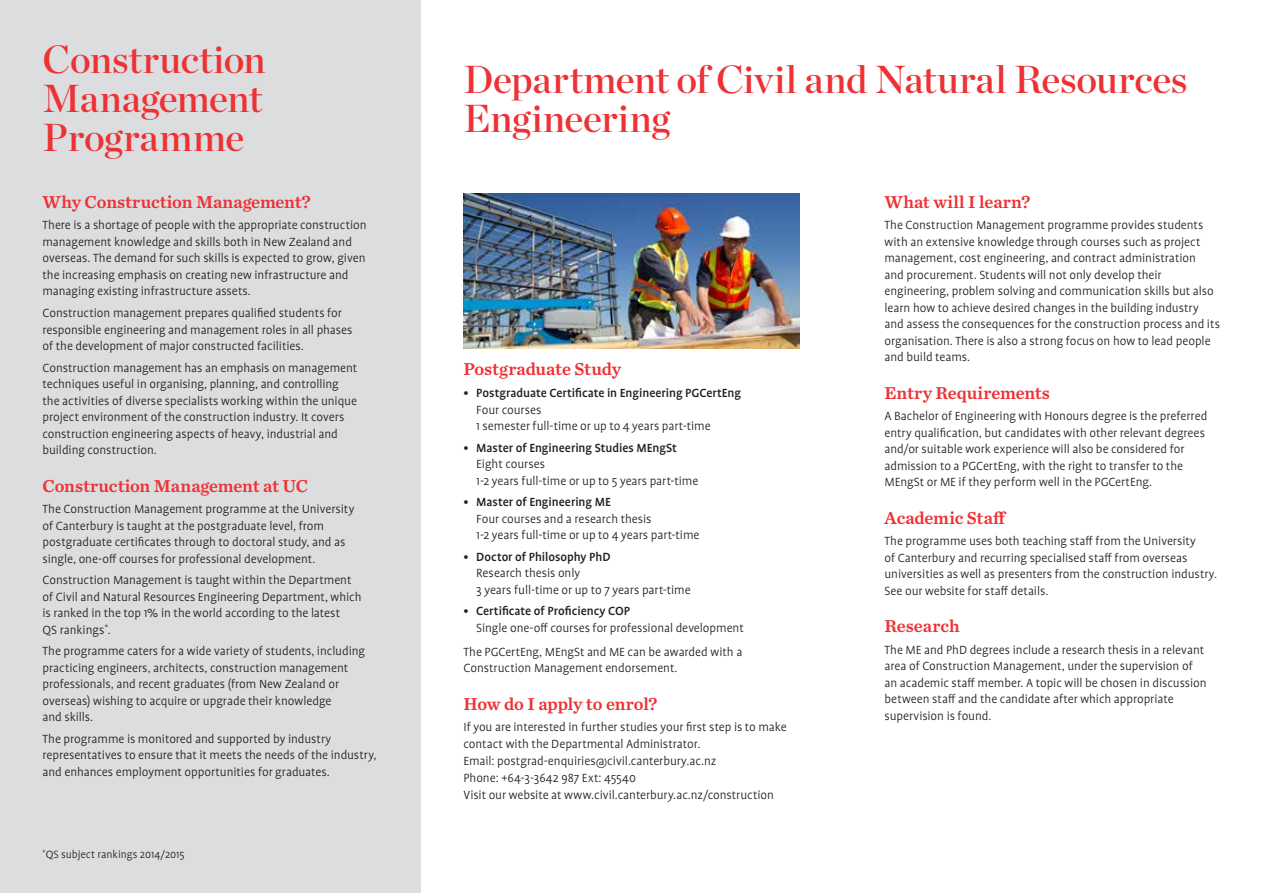
<style>
.page{position:relative;width:1263px;height:893px;background:#fff}
.page>*{position:absolute;margin:0;border:0;box-sizing:border-box;transform-origin:0 0}
.t1{font:39px/39px "Chronicle Display Semi";letter-spacing:-.005em;color:#ee3135;text-align:justify}
.t2{font:18px "Chronicle Text G4 Semi";letter-spacing:-.005em;color:#ee3135}
.t3{font:300 13.5px/16.5px "Profile Pro";letter-spacing:-.005em;color:#231f20}
.t4{font:500 13.5px "Profile Pro";letter-spacing:-.005em;color:#231f20}
.t5{font:300 12px "Profile Pro";letter-spacing:-.005em;color:#231f20}
</style>
<div class="page">
<div style="left:0;top:0;width:421px;height:893px;background:#dcddde"></div>
<img style="left:463px;top:193px;width:336px;height:155px">
<h1 class="t1" style="left:43px;top:37px;width:225px">Construction Management Programme</h1>
<h2 class="t2" style="left:43px;top:188px;width:270px">Why Construction Management?</h2>
<p class="t3" style="left:43px;top:218px;width:326px">There is a shortage of people with the appropriate construction management knowledge and skills both in New Zealand and overseas. The demand for such skills is expected to grow, given the increasing emphasis on creating new infrastructure and managing existing infrastructure assets.</p>
<p class="t3" style="left:43px;top:305px;width:312px">Construction management prepares qualified students for responsible engineering and management roles in all phases of the development of major constructed facilities.</p>
<p class="t3" style="left:43px;top:360px;width:316px">Construction management has an emphasis on management techniques useful in organising, planning, and controlling the activities of diverse specialists working within the unique project environment of the construction industry. It covers construction engineering aspects of heavy, industrial and building construction.</p>
<h2 class="t2" style="left:43px;top:471px;width:267px">Construction Management at UC</h2>
<p class="t3" style="left:43px;top:501px;width:313px">The Construction Management programme at the University of Canterbury is taught at the postgraduate level, from postgraduate certificates through to doctoral study, and as single, one-off courses for professional development.</p>
<p class="t3" style="left:43px;top:572px;width:321px">Construction Management is taught within the Department of Civil and Natural Resources Engineering Department, which is ranked in the top 1% in the world according to the latest<br>QS rankings<sup>*</sup>.</p>
<p class="t3" style="left:43px;top:644px;width:324px">The programme caters for a wide variety of students, including practicing engineers, architects, construction management professionals, and recent graduates (from New Zealand or overseas) wishing to acquire or upgrade their knowledge<br>and skills.</p>
<p class="t3" style="left:43px;top:731px;width:335px">The programme is monitored and supported by industry representatives to ensure that it meets the needs of the industry, and enhances employment opportunities for graduates.</p>
<p class="t5" style="left:43px;top:848px;width:144px"><sup>*</sup>QS subject rankings 2014/2015</p>
<h1 class="t1" style="left:463px;top:57px;width:725px">Department of Civil and Natural Resources<br>Engineering</h1>
<h2 class="t2" style="left:463px;top:355px;width:159px">Postgraduate Study</h2>
<p class="t4" style="left:463px;top:385px;width:279px">• Postgraduate Certificate in Engineering PGCertEng</p>
<p class="t3" style="left:476px;top:402px;width:236px">Four courses<br>1 semester full-time or up to 4 years part-time</p>
<p class="t4" style="left:463px;top:440px;width:215px">• Master of Engineering Studies MEngSt</p>
<p class="t3" style="left:476px;top:456px;width:224px">Eight courses<br>1-2 years full-time or up to 5 years part-time</p>
<p class="t4" style="left:463px;top:494px;width:149px">• Master of Engineering ME</p>
<p class="t3" style="left:476px;top:511px;width:225px">Four courses and a research thesis<br>1-2 years full-time or up to 4 years part-time</p>
<p class="t4" style="left:463px;top:549px;width:149px">• Doctor of Philosophy PhD</p>
<p class="t3" style="left:476px;top:566px;width:216px">Research thesis only<br>3 years full-time or up to 7 years part-time</p>
<p class="t4" style="left:463px;top:603px;width:168px">• Certificate of Proficiency COP</p>
<p class="t3" style="left:463px;top:616px;width:282px;line-height:23.7px;text-align:right">Single one-off courses for professional development<br>The PGCertEng, MEngSt and ME can be awarded with a</p>
<p class="t3" style="left:463px;top:660px;width:216px">Construction Management endorsement.</p>
<h2 class="t2" style="left:463px;top:689px;width:195px">How do I apply to enrol?</h2>
<p class="t3" style="left:463px;top:719px;width:325px;line-height:17px">If you are interested in further studies your first step is to make contact with the Departmental Administrator.<br>Email: postgrad-enquiries@civil.canterbury.ac.nz<br>Phone: +64-3-3642 987 Ext: 45540<br>Visit our website at www.civil.canterbury.ac.nz/construction</p>
<h2 class="t2" style="left:884px;top:188px;width:147px">What will I learn?</h2>
<p class="t3" style="left:884px;top:218px;width:337px">The Construction Management programme provides students with an extensive knowledge through courses such as project management, cost engineering, and contract administration<br>and procurement. Students will not only develop their engineering, problem solving and communication skills but also learn how to achieve desired changes in the building industry and assess the consequences for the construction process and its organisation. There is also a strong focus on how to lead people and build teams.</p>
<h2 class="t2" style="left:884px;top:379px;width:167px">Entry Requirements</h2>
<p class="t3" style="left:884px;top:409px;width:324px">A Bachelor of Engineering with Honours degree is the preferred entry qualification, but candidates with other relevant degrees and/or suitable work experience will also be considered for admission to a PGCertEng, with the right to transfer to the MEngSt or ME if they perform well in the PGCertEng.</p>
<h2 class="t2" style="left:884px;top:504px;width:124px">Academic Staff</h2>
<p class="t3" style="left:884px;top:534px;width:334px">The programme uses both teaching staff from the University<br>of Canterbury and recurring specialised staff from overseas universities as well as presenters from the construction industry.<br>See our website for staff details.</p>
<h2 class="t2" style="left:884px;top:612px;width:77px">Research</h2>
<p class="t3" style="left:884px;top:642px;width:324px">The ME and PhD degrees include a research thesis in a relevant area of Construction Management, under the supervision of an academic staff member. A topic will be chosen in discussion between staff and the candidate after which appropriate supervision is found.</p>
</div>
